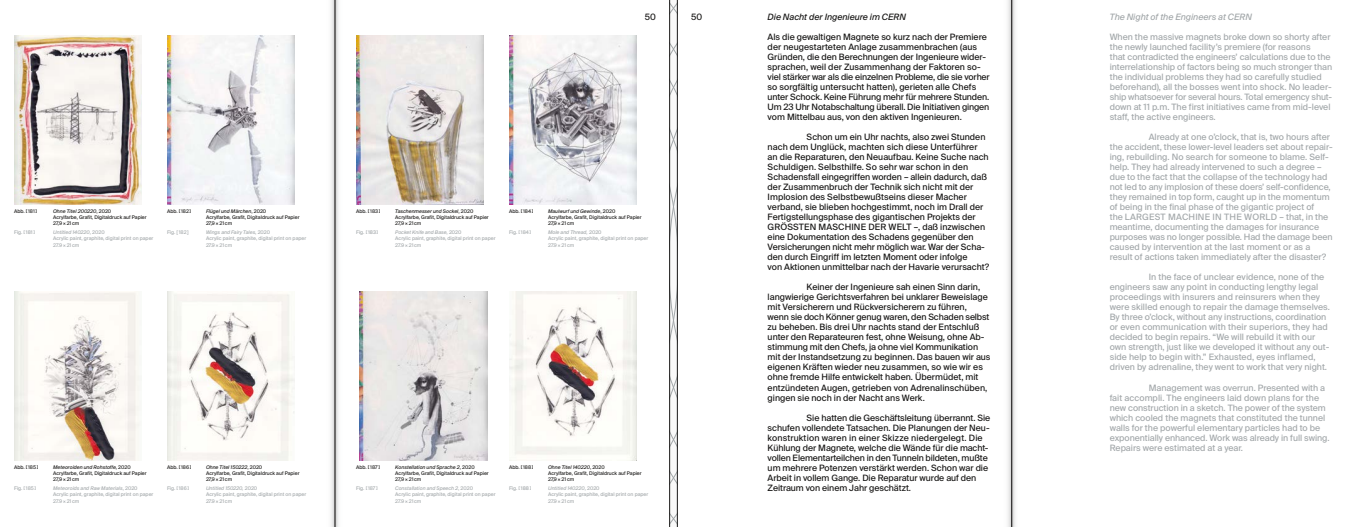
<style>
.page{position:relative;width:1347px;height:527px;background:#fff}
.page>*{position:absolute;margin:0;border:0;box-sizing:border-box;transform-origin:0 0}
.t1{font:8.75px/10px "Suisse Intl";color:#181716}
.t2{font:8.75px/10px "Suisse Intl";color:#a3a8aa}
.t3{font:italic 8.75px "Suisse Intl";color:#a3a8aa}
.t4{font:italic 8.75px "Suisse Intl";color:#181716}
.t5{font:5px/6.2px "Suisse Intl";color:#a3a8aa}
.t6{font:5px/6.2px "Suisse Intl";color:#181716}
.s1{font-style:italic}
</style>
<div class="page">
<svg style="left:670px;top:0;width:7px;height:526px"></svg>
<img style="left:167px;top:35px;width:127px;height:169px">
<img style="left:14px;top:291px;width:126px;height:168px">
<img style="left:167px;top:291px;width:127px;height:168px">
<img style="left:14px;top:35px;width:128px;height:169px">
<img style="left:509px;top:291px;width:127px;height:168px">
<img style="left:360px;top:291px;width:127px;height:168px">
<img style="left:509px;top:35px;width:127px;height:169px">
<img style="left:356px;top:35px;width:127px;height:169px">
<hr style="left:669px;top:0;width:1px;height:526px;background:#181716">
<hr style="left:677px;top:0;width:1px;height:526px;background:#181716">
<svg style="left:1008px;top:0;width:7px;height:526px;background:#c3c3c3"></svg>
<svg style="left:331px;top:0;width:8px;height:526px"></svg>
<p class="t6" style="left:14px;top:208px;width:25px">Abb. [ 181 ]</p>
<p class="t6" style="left:53px;top:208px;width:95px"><span class="s1">Ohne Titel 200220</span>, 2020<br>Acrylfarbe, Grafit, Digitaldruck auf Papier<br>27,9 × 21 cm</p>
<p class="t6" style="left:167px;top:208px;width:26px">Abb. [ 182 ]</p>
<p class="t6" style="left:206px;top:208px;width:95px"><span class="s1">Flügel und Märchen</span>, 2020<br>Acrylfarbe, Grafit, Digitaldruck auf Papier<br>27,9 × 21 cm</p>
<p class="t5" style="left:14px;top:229px;width:22px">Fig. [ 181 ]</p>
<p class="t5" style="left:53px;top:229px;width:102px"><span class="s1">Untitled 140220</span>, 2020<br>Acrylic paint, graphite, digital print on paper<br>27.9 × 21 cm</p>
<p class="t5" style="left:167px;top:229px;width:23px">Fig. [ 182 ]</p>
<p class="t5" style="left:206px;top:229px;width:102px"><span class="s1">Wings and Fairy Tales</span>, 2020<br>Acrylic paint, graphite, digital print on paper<br>27.9 × 21 cm</p>
<p class="t6" style="left:14px;top:463px;width:26px">Abb. [ 185 ]</p>
<p class="t6" style="left:53px;top:463px;width:95px"><span class="s1">Meteoroiden und Rohstoffe</span>, 2020<br>Acrylfarbe, Grafit, Digitaldruck auf Papier<br>27,9 × 21 cm</p>
<p class="t6" style="left:167px;top:463px;width:26px">Abb. [ 186 ]</p>
<p class="t6" style="left:206px;top:463px;width:95px"><span class="s1">Ohne Titel 150222</span>, 2020<br>Acrylfarbe, Grafit, Digitaldruck auf Papier<br>27,9 × 21 cm</p>
<p class="t5" style="left:14px;top:485px;width:24px">Fig. [ 185 ]</p>
<p class="t5" style="left:53px;top:485px;width:102px"><span class="s1">Meteoroids and Raw Materials</span>, 2020<br>Acrylic paint, graphite, digital print on paper<br>27.9 × 21 cm</p>
<p class="t5" style="left:167px;top:485px;width:24px">Fig. [ 186 ]</p>
<p class="t5" style="left:206px;top:485px;width:102px"><span class="s1">Untitled 150220,</span> 2020<br>Acrylic paint, graphite, digital print on paper<br>27.9 × 21 cm</p>
<p class="t1" style="left:691px;top:12px;width:13px">50</p>
<p class="t3" style="left:1109px;top:12px;width:144px">The Night of the Engineers at CERN</p>
<p class="t2" style="left:1109px;top:32px;width:224px">When the massive magnets broke down so shorty after the newly launched facility’s premiere (for reasons<br>that contradicted the engineers’ calculations due to the interrelationship of factors being so much stronger than the individual problems they had so carefully studied beforehand), all the bosses went into shock. No leader&shy;ship whatsoever for several hours. Total emergency shut&shy;down at 11 p.m. The first initiatives came from mid-level staff, the active engineers.</p>
<p class="t2" style="left:1109px;top:132px;width:224px;text-indent:39px">Already at one o’clock, that is, two hours after the accident, these lower-level leaders set about repair&shy;ing, rebuilding. No search for someone to blame. Self&shy;help. They had already intervened to such a degree – due to the fact that the collapse of the technology had not led to any implosion of these doers’ self-confidence, they remained in top form, caught up in the momentum of being in the final phase of the gigantic project of<br>the LARGEST MACHINE IN THE WORLD – that, in the meantime, documenting the damages for insurance purposes was no longer possible. Had the damage been caused by intervention at the last moment or as a result of actions taken immediately after the disaster?</p>
<p class="t2" style="left:1109px;top:272px;width:222px;text-indent:39px">In the face of unclear evidence, none of the engineers saw any point in conducting lengthy legal proceedings with insurers and reinsurers when they were skilled enough to repair the damage themselves.<br>By three o’clock, without any instructions, coordination or even communication with their superiors, they had decided to begin repairs. “We will rebuild it with our own strength, just like we developed it without any out&shy;side help to begin with.” Exhausted, eyes inflamed, driven by adrenaline, they went to work that very night.</p>
<p class="t2" style="left:1109px;top:382px;width:221px;text-indent:39px">Management was overrun. Presented with a fait accompli. The engineers laid down plans for the new construction in a sketch. The power of the system which cooled the magnets that constituted the tunnel walls for the powerful elementary particles had to be exponentially enhanced. Work was already in full swing.<br>Repairs were estimated at a year.</p>
<p class="t1" style="left:644px;top:12px;width:13px">50</p>
<p class="t4" style="left:767px;top:12px;width:140px">Die Nacht der Ingenieure im CERN</p>
<p class="t1" style="left:767px;top:32px;width:224px">Als die gewaltigen Magnete so kurz nach der Premiere der neugestarteten Anlage zusammenbrachen (aus Gründen, die den Berechnungen der Ingenieure wider&shy;sprachen, weil der Zusammenhang der Faktoren so&shy;viel stärker war als die einzelnen Probleme, die sie vorher so sorgfältig untersucht hatten), gerieten alle Chefs unter Schock. Keine Führung mehr für mehrere Stunden.<br>Um 23 Uhr Notabschaltung überall. Die Initiativen gingen vom Mittelbau aus, von den aktiven Ingenieuren.</p>
<p class="t1" style="left:767px;top:132px;width:223px;text-indent:39px">Schon um ein Uhr nachts, also zwei Stunden nach dem Unglück, machten sich diese Unterführer an die Reparaturen, den Neuaufbau. Keine Suche nach Schuldigen. Selbsthilfe. So sehr war schon in den Schadensfall eingegriffen worden – allein dadurch, daß der Zusammenbruch der Technik sich nicht mit der Implosion des Selbstbewußtseins dieser Macher verband, sie blieben hochgestimmt, noch im Drall der Fertigstellungsphase des gigantischen Projekts der GRÖSSTEN MASCHINE DER WELT –, daß inzwischen eine Dokumentation des Schadens gegenüber den Versicherungen nicht mehr möglich war. War der Scha&shy;den durch Eingriff im letzten Moment oder infolge<br>von Aktionen unmittelbar nach der Havarie verursacht?</p>
<p class="t1" style="left:767px;top:282px;width:224px;text-indent:39px">Keiner der Ingenieure sah einen Sinn darin, langwierige Gerichtsverfahren bei unklarer Beweislage mit Versicherern und Rückversicherern zu führen,<br>wenn sie doch Könner genug waren, den Schaden selbst zu beheben. Bis drei Uhr nachts stand der Entschluß unter den Reparateuren fest, ohne Weisung, ohne Ab&shy;stimmung mit den Chefs, ja ohne viel Kommunikation mit der Instandsetzung zu beginnen. Das bauen wir aus eigenen Kräften wieder neu zusammen, so wie wir es ohne fremde Hilfe entwickelt haben. Übermüdet, mit entzündeten Augen, getrieben von Adrenalinschüben, gingen sie noch in der Nacht ans Werk.</p>
<p class="t1" style="left:767px;top:412px;width:224px;text-indent:39px">Sie hatten die Geschäftsleitung überrannt. Sie schufen vollendete Tatsachen. Die Planungen der Neu&shy;konstruktion waren in einer Skizze niedergelegt. Die Kühlung der Magnete, welche die Wände für die macht&shy;vollen Elementarteilchen in den Tunneln bildeten, mußte um mehrere Potenzen verstärkt werden. Schon war die Arbeit in vollem Gange. Die Reparatur wurde auf den Zeitraum von einem Jahr geschätzt.</p>
<p class="t6" style="left:356px;top:208px;width:26px">Abb. [ 183 ]</p>
<p class="t6" style="left:395px;top:208px;width:95px"><span class="s1">Taschenmesser und Sockel</span>, 2020<br>Acrylfarbe, Grafit, Digitaldruck auf Papier<br>27,9 × 21 cm</p>
<p class="t5" style="left:356px;top:229px;width:24px">Fig. [ 183 ]</p>
<p class="t5" style="left:395px;top:229px;width:102px"><span class="s1">Pocket Knife and Base</span>, 2020<br>Acrylic paint, graphite, digital print on paper<br>27.9 × 21 cm</p>
<p class="t5" style="left:509px;top:229px;width:24px">Fig. [ 184 ]</p>
<p class="t5" style="left:548px;top:229px;width:102px"><span class="s1">Mole and Thread,</span> 2020<br>Acrylic paint, graphite, digital print on paper<br>27.9 × 21 cm</p>
<p class="t6" style="left:509px;top:208px;width:26px">Abb. [ 184 ]</p>
<p class="t6" style="left:548px;top:208px;width:95px"><span class="s1">Maulwurf und Gewinde</span>, 2020<br>Acrylfarbe, Grafit, Digitaldruck auf Papier<br>27,9 × 21 cm</p>
<p class="t6" style="left:356px;top:463px;width:25px">Abb. [ 187 ]</p>
<p class="t6" style="left:395px;top:463px;width:95px"><span class="s1">Konstellation und Sprache 2</span>, 2020<br>Acrylfarbe, Grafit, Digitaldruck auf Papier<br>27,9 × 21 cm</p>
<p class="t6" style="left:509px;top:463px;width:26px">Abb. [ 188 ]</p>
<p class="t6" style="left:548px;top:463px;width:95px"><span class="s1">Ohne Titel 140220</span>, 2020<br>Acrylfarbe, Grafit, Digitaldruck auf Papier<br>27,9 × 21 cm</p>
<p class="t5" style="left:509px;top:485px;width:24px">Fig. [ 188 ]</p>
<p class="t5" style="left:548px;top:485px;width:102px"><span class="s1">Untitled 140220</span>, 2020<br>Acrylic paint, graphite, digital print on paper<br>27.9 × 21 cm</p>
<p class="t5" style="left:356px;top:485px;width:23px">Fig. [ 187 ]</p>
<p class="t5" style="left:395px;top:485px;width:102px"><span class="s1">Constallation and Speech 2</span>, 2020<br>Acrylic paint, graphite, digital print on paper<br>27.9 × 21 cm</p>
</div>
